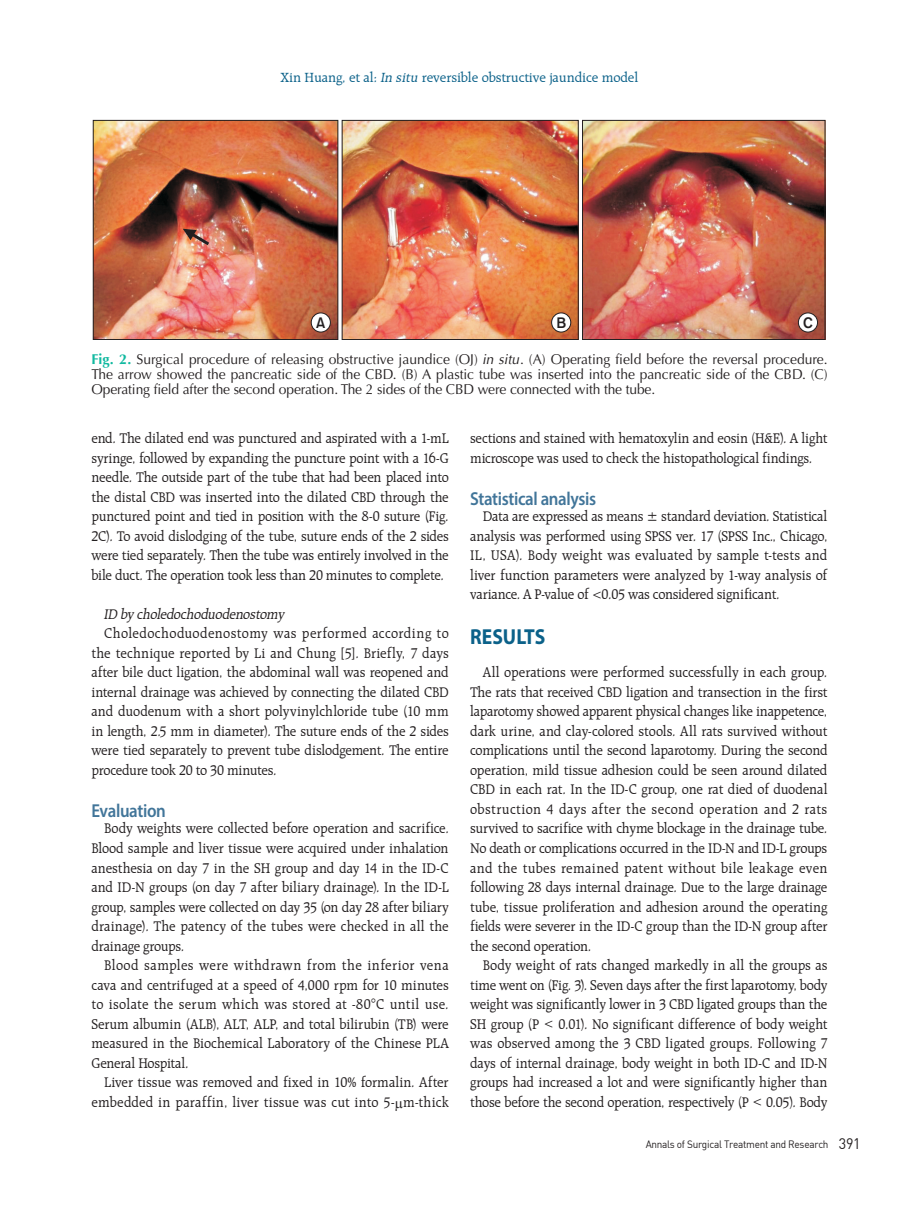
<style>
.page{position:relative;width:919px;height:1217px;background:#fff}
.page>*{position:absolute;margin:0;border:0;box-sizing:border-box;transform-origin:0 0}
.t1{font:700 21.75px "Myriad Pro";color:#0b6189;scale:.9 1}
.t2{font:600 18.75px "Myriad Pro";letter-spacing:-.02em;color:#417599;scale:.9 1}
.t3{font:15px/19.5px "Raleigh BT";letter-spacing:-.015em;color:#231f20;text-align:justify;scale:.94 1}
.t4{font:15px/19.5px "Raleigh BT";letter-spacing:.005em;color:#231f20;text-align:right;scale:.94 1}
.t5{font:italic 15px "Raleigh BT";color:#231f20;scale:.94 1}
.t6{font:15px "Gothic 725 BT Bold A";color:#231f20}
.t7{font:14.25px/15px "Optima LT Std";letter-spacing:-.01em;color:#231f20;text-align:justify}
.t8{font:14.25px "Raleigh BT";letter-spacing:-.01em;color:#0b6189}
.t9{font:10.5px "Dinreg";letter-spacing:-.025em;color:#231f20;scale:.95 1}
.s1{font-style:italic}
.s2{font-weight:700;color:#11b9a0}
.s3{font-size:13.5px}
.s4{font-size:15px}
</style>
<div class="page">
<img style="left:93px;top:120px;width:732px;height:220px">
<div style="left:311px;top:313px;width:19px;height:19px;background:#fff;border-radius:50%"></div>
<div style="left:311px;top:312px;width:19px;height:20px;border:1px solid #231f20;border-radius:50%"></div>
<div style="left:551px;top:313px;width:19px;height:19px;background:#fff;border-radius:50%"></div>
<div style="left:551px;top:312px;width:20px;height:20px;border:1px solid #231f20;border-radius:50%"></div>
<div style="left:798px;top:313px;width:19px;height:19px;background:#fff;border-radius:50%"></div>
<div style="left:798px;top:312px;width:19px;height:20px;border:1px solid #231f20;border-radius:50%"></div>
<svg style="left:183px;top:228px;width:29px;height:20px"></svg>
<p class="t8" style="left:280px;top:69px;width:359px">Xin Huang, et al: <span class="s1">In situ</span> reversible obstructive jaundice model</p>
<p class="t6" style="left:316px;top:314px;width:11px">A</p>
<p class="t6" style="left:556px;top:314px;width:11px">B</p>
<p class="t6" style="left:803px;top:314px;width:11px">C</p>
<p class="t7" style="left:91px;top:352px;width:737px"><span class="s2">Fig. 2.</span> Surgical procedure of releasing obstructive jaundice (OJ) <span class="s1">in situ</span>. (A) Operating field before the reversal procedure.<br>The arrow showed the pancreatic side of the CBD. (B) A plastic tube was inserted into the pancreatic side of the CBD. (C)<br>Operating field after the second operation. The 2 sides of the CBD were connected with the tube.</p>
<p class="t3" style="left:91px;top:428px;width:381px">end. The dilated end was punctured and aspirated with a 1-mL syringe, followed by expanding the puncture point with a 16-G needle. The outside part of the tube that had been placed into the distal CBD was inserted into the dilated CBD through the punctured point and tied in position with the 8-0 suture (Fig.<br>2C). To avoid dislodging of the tube, suture ends of the 2 sides were tied separately. Then the tube was entirely involved in the bile duct. The operation took less than 20 minutes to complete.</p>
<p class="t5" style="left:103px;top:605px;width:194px">ID by choledochoduodenostomy</p>
<p class="t3" style="left:91px;top:623px;width:381px;text-indent:13px">Choledochoduodenostomy was performed according to the technique reported by Li and Chung [5]. Briefly, 7 days after bile duct ligation, the abdominal wall was reopened and internal drainage was achieved by connecting the dilated CBD and duodenum with a short polyvinylchloride tube (10 mm in length, 2.5 mm in diameter). The suture ends of the 2 sides were tied separately to prevent tube dislodgement. The entire procedure took 20 to 30 minutes.</p>
<p class="t2" style="left:91px;top:799px;width:84px">Evaluation</p>
<p class="t3" style="left:91px;top:818px;width:381px;text-indent:13px">Body weights were collected before operation and sacrifice.<br>Blood sample and liver tissue were acquired under inhalation anesthesia on day 7 in the SH group and day 14 in the ID-C and ID-N groups (on day 7 after biliary drainage). In the ID-L group, samples were collected on day 35 (on day 28 after biliary drainage). The patency of the tubes were checked in all the drainage groups.</p>
<p class="t3" style="left:91px;top:955px;width:381px;text-indent:13px">Blood samples were withdrawn from the inferior vena cava and centrifuged at a speed of 4,000 rpm for 10 minutes to isolate the serum which was stored at -80°C until use.<br>Serum albumin (ALB), ALT, ALP, and total bilirubin (TB) were measured in the Biochemical Laboratory of the Chinese PLA General Hospital.</p>
<p class="t4" style="left:91px;top:1072px;width:381px">Liver tissue was removed and fixed in 10% formalin. After embedded in paraffin, liver tissue was cut into 5- m-thick</p>
<p class="t3" style="left:470px;top:428px;width:381px">sections and stained with hematoxylin and eosin (H&amp;E). A light microscope was used to check the histopathological findings.</p>
<p class="t2" style="left:470px;top:487px;width:141px">Statistical analysis</p>
<p class="t3" style="left:470px;top:506px;width:381px;text-indent:13px">Data are expressed as means ± standard deviation. Statistical analysis was performed using SPSS ver. 17 (SPSS Inc., Chicago, IL, USA). Body weight was evaluated by sample t-tests and liver function parameters were analyzed by 1-way analysis of variance. A P-value of <span class="s3">&lt;</span>0.05 was considered significant.</p>
<h1 class="t1" style="left:470px;top:622px;width:85px">RESULTS</h1>
<p class="t3" style="left:470px;top:662px;width:382px;text-indent:13px">All operations were performed successfully in each group.<br>The rats that received CBD ligation and transection in the first laparotomy showed apparent physical changes like inappetence, dark urine, and clay-colored stools. All rats survived without complications until the second laparotomy. During the second operation, mild tissue adhesion could be seen around dilated CBD in each rat. In the ID-C group, one rat died of duodenal obstruction 4 days after the second operation and 2 rats survived to sacrifice with chyme blockage in the drainage tube.<br>No death or complications occurred in the ID-N and ID-L groups and the tubes remained patent without bile leakage even following 28 days internal drainage. Due to the large drainage tube, tissue proliferation and adhesion around the operating fields were severer in the ID-C group than the ID-N group after the second operation.</p>
<p class="t3" style="left:470px;top:955px;width:382px;text-indent:13px">Body weight of rats changed markedly in all the groups as time went on (Fig. 3). Seven days after the first laparotomy, body weight was significantly lower in 3 CBD ligated groups than the SH group (P <span class="s3">&lt;</span> 0.01). No significant difference of body weight was observed among the 3 CBD ligated groups. Following 7 days of internal drainage, body weight in both ID-C and ID-N groups had increased a lot and were significantly higher than those before the second operation, respectively (P <span class="s3">&lt;</span> 0.05). Body</p>
<p class="t9" style="left:645px;top:1137px;width:228px">Annals of Surgical Treatment and Research <span class="s4">391</span></p>
</div>
